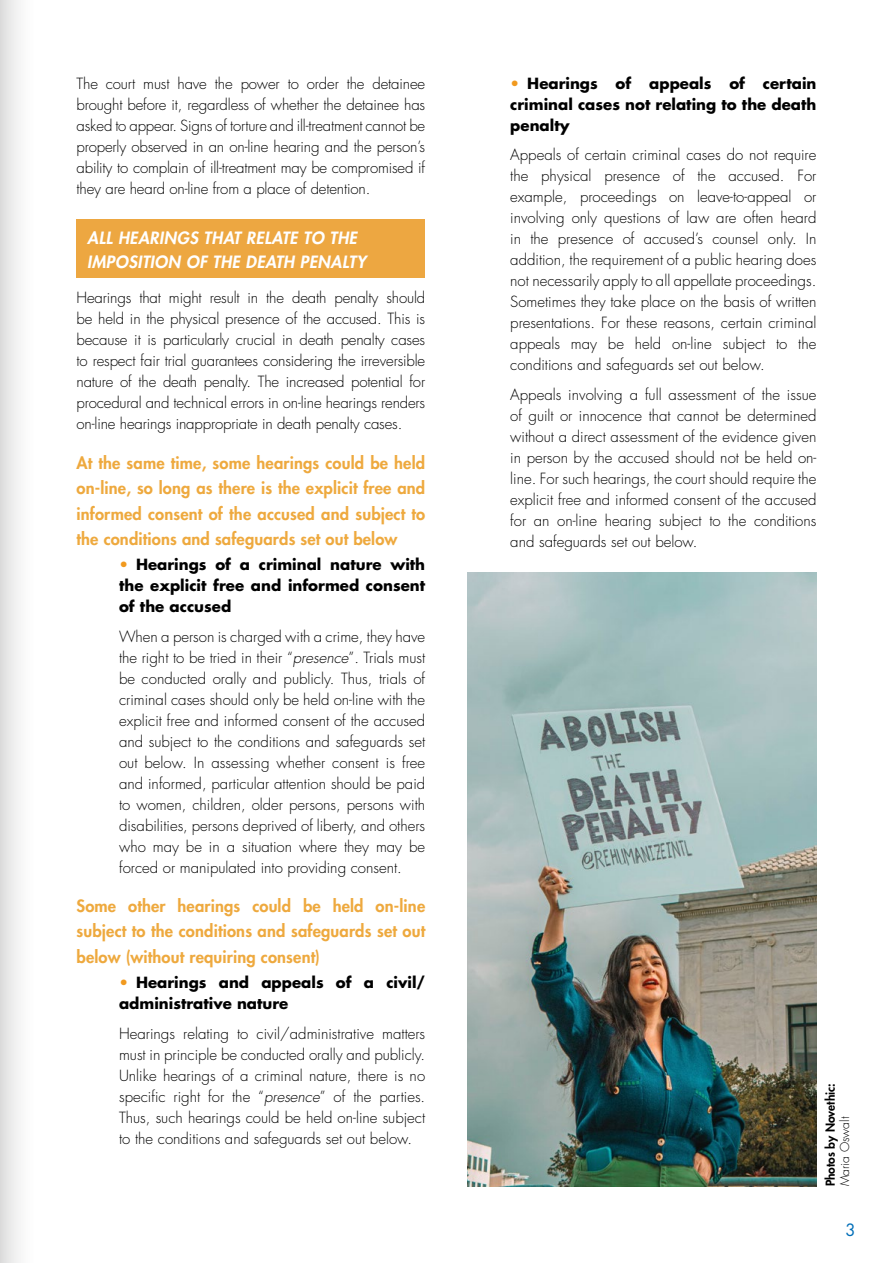
<style>
.page{position:relative;width:893px;height:1263px;background:#fff}
.page>*{position:absolute;margin:0;border:0;box-sizing:border-box;transform-origin:0 0}
.t1{font:800 16.5px/25.5px "Futura Std";letter-spacing:.01em;color:#eea93e;text-align:justify}
.t2{font:italic 800 16.5px/24px "Futura Std";letter-spacing:.025em;color:#fff}
.t3{font:16.5px "Futura Std";color:#006eb8}
.t4{font:300 15px/21px "Futura Std";color:#000;text-align:justify}
.t5{font:700 15px/21px "Futura Std";color:#000;text-align:justify}
.t6{font:800 12px "Futura Std";color:#000}
.t7{font:300 12px "Futura Std";color:#000}
.s1{font-weight:300;color:#f19a1f}
.s2{font-style:italic}
</style>
<div class="page">
<svg style="left:0;top:0;width:19px;height:1263px"></svg>
<div style="left:77px;top:219px;width:348px;height:59px;background:#eda741"></div>
<img style="left:468px;top:572px;width:348px;height:614px">
<p class="t4" style="left:77px;top:73px;width:350px">The court must have the power to order the detainee brought before it, regardless of whether the detainee has asked to appear. Signs of torture and ill-treatment cannot be properly observed in an on-line hearing and the person’s ability to complain of ill-treatment may be compromised if they are heard on-line from a place of detention.</p>
<p class="t2" style="left:87px;top:226px;width:280px">ALL HEARINGS THAT RELATE TO THE<br>IMPOSITION OF THE DEATH PENALTY</p>
<p class="t4" style="left:77px;top:288px;width:350px">Hearings that might result in the death penalty should be held in the physical presence of the accused. This is because it is particularly crucial in death penalty cases to respect fair trial guarantees considering the irreversible nature of the death penalty. The increased potential for procedural and technical errors in on-line hearings renders on-line hearings inappropriate in death penalty cases.</p>
<p class="t1" style="left:77px;top:450px;width:350px">At the same time, some hearings could be held on-line, so long as there is the explicit free and informed consent of the accused and subject to the conditions and safeguards set out below</p>
<p class="t5" style="left:119px;top:554px;width:308px"><span class="s1">•</span> Hearings of a criminal nature with the explicit free and informed consent of the accused</p>
<p class="t4" style="left:119px;top:626px;width:308px">When a person is charged with a crime, they have the right to be tried in their “<span class="s2">presence</span>”. Trials must be conducted orally and publicly. Thus, trials of criminal cases should only be held on-line with the explicit free and informed consent of the accused and subject to the conditions and safeguards set out below. In assessing whether consent is free and informed, particular attention should be paid to women, children, older persons, persons with disabilities, persons deprived of liberty, and others who may be in a situation where they may be forced or manipulated into providing consent.</p>
<p class="t1" style="left:77px;top:893px;width:350px">Some other hearings could be held on-line subject to the conditions and safeguards set out below (without requiring consent)</p>
<p class="t5" style="left:119px;top:972px;width:308px"><span class="s1">•</span> Hearings and appeals of a civil/ administrative nature</p>
<p class="t4" style="left:119px;top:1023px;width:308px">Hearings relating to civil/administrative matters must in principle be conducted orally and publicly.<br>Unlike hearings of a criminal nature, there is no specific right for the “<span class="s2">presence</span>” of the parties.<br>Thus, such hearings could be held on-line subject to the conditions and safeguards set out below.</p>
<p class="t5" style="left:510px;top:73px;width:308px"><span class="s1">•</span> Hearings of appeals of certain criminal cases not relating to the death penalty</p>
<p class="t4" style="left:510px;top:145px;width:308px">Appeals of certain criminal cases do not require the physical presence of the accused. For example, proceedings on leave-to-appeal or involving only questions of law are often heard in the presence of accused’s counsel only. In addition, the requirement of a public hearing does not necessarily apply to all appellate proceedings.<br>Sometimes they take place on the basis of written presentations. For these reasons, certain criminal appeals may be held on-line subject to the conditions and safeguards set out below.</p>
<p class="t4" style="left:510px;top:384px;width:308px">Appeals involving a full assessment of the issue of guilt or innocence that cannot be determined without a direct assessment of the evidence given in person by the accused should not be held on&shy;line. For such hearings, the court should require the explicit free and informed consent of the accused for an on-line hearing subject to the conditions and safeguards set out below.</p>
<p class="t6" style="left:823px;top:1186px;width:105px;rotate:-90deg">Photos by Novethic:</p>
<p class="t7" style="left:838px;top:1186px;width:71px;rotate:-90deg">Maria Oswalt</p>
<p class="t3" style="left:845px;top:1219px;width:12px">3</p>
</div>
